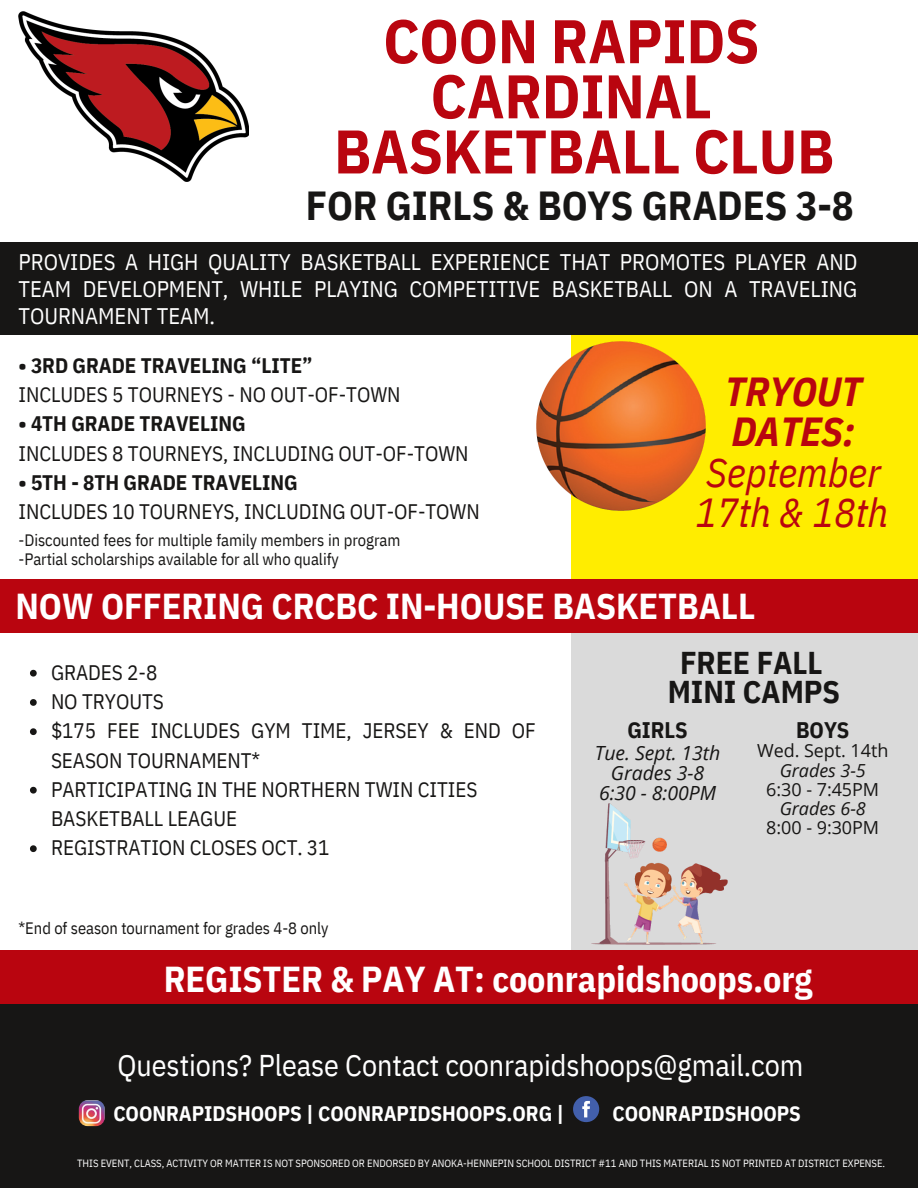
<style>
.page{position:relative;width:918px;height:1188px;background:#fff}
.page>*{position:absolute;margin:0;border:0;box-sizing:border-box;transform-origin:0 0}
.t1{font:700 61.5px/55.2px "IBM Plex Sans Cond";letter-spacing:-.005em;color:#b9050f;text-align:center}
.t2{font:700 40.5px "IBM Plex Sans Cond";letter-spacing:-.005em;color:#171615}
.t3{font:italic 40.5px/40.5px "IBM Plex Sans Cond";letter-spacing:-.005em;color:#b9050f}
.t4{font:italic 700 40.5px/40.5px "IBM Plex Sans Cond";letter-spacing:-.005em;color:#b9050f}
.t5{font:700 36px "IBM Plex Sans Cond";letter-spacing:-.005em;color:#fff}
.t6{font:700 31.5px/29.2px "IBM Plex Sans Cond";letter-spacing:-.005em;color:#171615;text-align:center}
.t7{font:30px "IBM Plex Sans Cond";letter-spacing:-.005em;color:#fff}
.t8{font:22.5px/27px "IBM Plex Sans Cond";letter-spacing:-.005em;color:#fff;text-align:justify}
.t9{font:700 22.5px "IBM Plex Sans Cond";letter-spacing:-.005em;color:#171615}
.t10{font:21px/29.2px "IBM Plex Sans Cond";letter-spacing:-.005em;color:#171615}
.t11{font:700 21px "IBM Plex Sans Cond";letter-spacing:-.005em;color:#171615}
.t12{font:700 21px "IBM Plex Sans Cond";letter-spacing:-.005em;color:#fff}
.t13{font:italic 19.5px/20.2px "Open Sans";color:#171615;text-align:center}
.t14{font:18px "Open Sans";color:#171615}
.t15{font:italic 18px "Open Sans";color:#171615}
.t16{font:16.5px/19.2px "IBM Plex Sans Cond";letter-spacing:-.005em;color:#171615}
.t17{font:10.5px "IBM Plex Sans Cond";letter-spacing:-.005em;color:#fff}
</style>
<div class="page">
<div style="left:571px;top:621px;width:347px;height:351px;background:#dadada"></div>
<div style="left:571px;top:255px;width:347px;height:351px;background:#ffed00"></div>
<div style="left:0;top:243px;width:918px;height:92px;background:#171615"></div>
<div style="left:0;top:971px;width:918px;height:217px;background:#171615"></div>
<div style="left:0;top:951px;width:918px;height:53px;background:#b9050f"></div>
<img style="left:19px;top:12px;width:230px;height:169px">
<div style="left:0;top:579px;width:918px;height:54px;background:#b9050f"></div>
<img style="left:536px;top:341px;width:169px;height:169px">
<img style="left:592px;top:804px;width:135px;height:140px">
<img style="left:79px;top:1100px;width:26px;height:26px;border-radius:9px">
<svg style="left:573px;top:1096px;width:26px;height:26px"></svg>
<svg style="left:30px;top:670px;width:7px;height:7px"></svg>
<svg style="left:30px;top:699px;width:7px;height:7px"></svg>
<svg style="left:30px;top:728px;width:7px;height:7px"></svg>
<svg style="left:30px;top:787px;width:7px;height:7px"></svg>
<svg style="left:30px;top:845px;width:7px;height:7px"></svg>
<h1 class="t1" style="left:334px;top:13px;width:502px">COON RAPIDS<br>CARDINAL<br>BASKETBALL CLUB</h1>
<h2 class="t2" style="left:306px;top:178px;width:550px">FOR GIRLS &amp; BOYS GRADES 3-8</h2>
<p class="t8" style="left:19px;top:248px;width:840px">PROVIDES A HIGH QUALITY BASKETBALL EXPERIENCE THAT PROMOTES PLAYER AND TEAM DEVELOPMENT, WHILE PLAYING COMPETITIVE BASKETBALL ON A TRAVELING TOURNAMENT TEAM.</p>
<p class="t11" style="left:19px;top:351px;width:296px">• 3RD GRADE TRAVELING “LITE”</p>
<p class="t10" style="left:19px;top:380px;width:384px">INCLUDES 5 TOURNEYS - NO OUT-OF-TOWN</p>
<p class="t11" style="left:19px;top:410px;width:229px">• 4TH GRADE TRAVELING</p>
<p class="t10" style="left:19px;top:438px;width:452px">INCLUDES 8 TOURNEYS, INCLUDING OUT-OF-TOWN</p>
<p class="t11" style="left:19px;top:468px;width:281px">• 5TH - 8TH GRADE TRAVELING</p>
<p class="t10" style="left:19px;top:497px;width:463px">INCLUDES 10 TOURNEYS, INCLUDING OUT-OF-TOWN</p>
<p class="t16" style="left:19px;top:530px;width:383px">-Discounted fees for multiple family members in program -Partial scholarships available for all who qualify</p>
<h2 class="t4" style="left:725px;top:370px;width:139px">TRYOUT<br>DATES:</h2>
<h2 class="t3" style="left:695px;top:451px;width:194px">September<br>17th &amp; 18th</h2>
<h3 class="t5" style="left:15px;top:582px;width:741px">NOW OFFERING CRCBC IN-HOUSE BASKETBALL</h3>
<p class="t10" style="left:51px;top:657px;width:486px">GRADES 2-8<br>NO TRYOUTS<br>$175 FEE INCLUDES GYM TIME, JERSEY &amp; END OF<br>SEASON TOURNAMENT*<br>PARTICIPATING IN THE NORTHERN TWIN CITIES<br>BASKETBALL LEAGUE<br>REGISTRATION CLOSES OCT. 31</p>
<p class="t16" style="left:19px;top:918px;width:312px">*End of season tournament for grades 4-8 only</p>
<h3 class="t6" style="left:668px;top:648px;width:174px">FREE FALL<br>MINI CAMPS</h3>
<p class="t9" style="left:628px;top:715px;width:62px">GIRLS</p>
<p class="t13" style="left:595px;top:742px;width:127px">Tue. Sept. 13th<br>Grades 3-8<br>6:30 - 8:00PM</p>
<p class="t9" style="left:796px;top:715px;width:55px">BOYS</p>
<p class="t14" style="left:757px;top:738px;width:133px">Wed. Sept. 14th</p>
<p class="t15" style="left:780px;top:757px;width:88px">Grades 3-5</p>
<p class="t14" style="left:766px;top:776px;width:114px">6:30 - 7:45PM</p>
<p class="t15" style="left:780px;top:796px;width:88px">Grades 6-8</p>
<p class="t14" style="left:766px;top:815px;width:114px">8:00 - 9:30PM</p>
<h3 class="t5" style="left:164px;top:955px;width:650px">REGISTER &amp; PAY AT: coonrapidshoops.org</h3>
<h3 class="t7" style="left:118px;top:1045px;width:687px">Questions? Please Contact coonrapidshoops@gmail.com</h3>
<p class="t12" style="left:113px;top:1099px;width:452px">COONRAPIDSHOOPS | COONRAPIDSHOOPS.ORG |</p>
<p class="t12" style="left:613px;top:1099px;width:190px">COONRAPIDSHOOPS</p>
<p class="t17" style="left:77px;top:1157px;width:810px">THIS EVENT, CLASS, ACTIVITY OR MATTER IS NOT SPONSORED OR ENDORSED BY ANOKA-HENNEPIN SCHOOL DISTRICT #11 AND THIS MATERIAL IS NOT PRINTED AT DISTRICT EXPENSE.</p>
</div>
